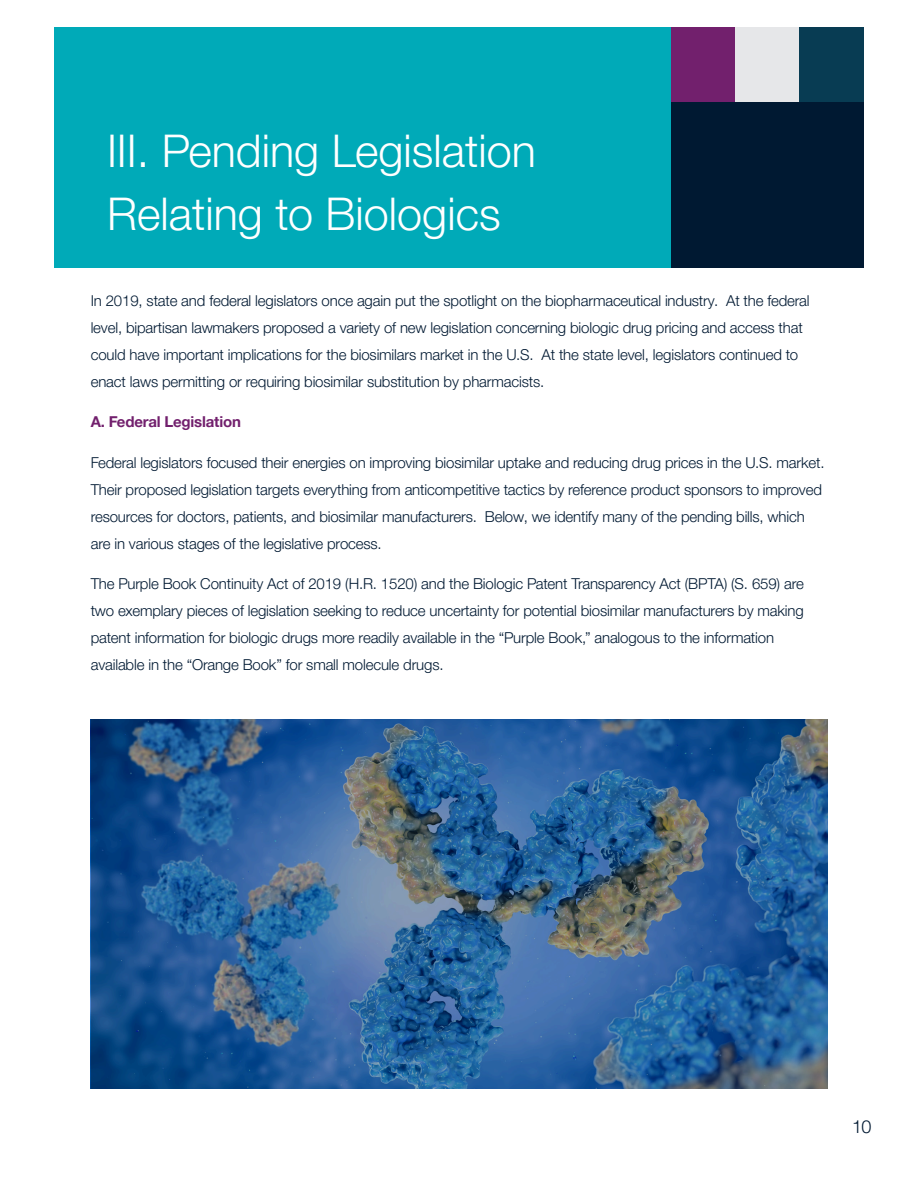
<style>
.page{position:relative;width:918px;height:1188px;background:#fff}
.page>*{position:absolute;margin:0;border:0;box-sizing:border-box;transform-origin:0 0}
.t1{font:300 45px/63px "Helvetica Neue LTW1 G";color:#fff}
.t2{font:300 18px "Helvetica Neue LTW1 G";color:#001932}
.Main_Body_Text_Parag{font:300 15px/27px "Helvetica Neue LTW1 G";letter-spacing:-.01em;color:#001932}
.Main_Body_Text_Parag-2{font:700 15px "Helvetica Neue LTW1 G";letter-spacing:-.01em;color:#72206d}
</style>
<div class="page">
<div style="left:54px;top:27px;width:617px;height:241px;background:#00aab8"></div>
<div style="left:671px;top:27px;width:193px;height:241px;background:#001932"></div>
<div style="left:671px;top:27px;width:65px;height:74px;background:#72206d"></div>
<div style="left:735px;top:27px;width:65px;height:74px;background:#e6e7e9"></div>
<div style="left:799px;top:27px;width:65px;height:74px;background:#083c53"></div>
<img style="left:91px;top:719px;width:736px;height:370px">
<p class="t1" style="left:107px;top:119px;width:431px">III. Pending Legislation<br>Relating to Biologics</p>
<p class="Main_Body_Text_Parag" style="left:91px;top:287px;width:720px">In 2019, state and federal legislators once again put the spotlight on the biopharmaceutical industry. At the federal level, bipartisan lawmakers proposed a variety of new legislation concerning biologic drug pricing and access that could have important implications for the biosimilars market in the U.S. At the state level, legislators continued to enact laws permitting or requiring biosimilar substitution by pharmacists.</p>
<p class="Main_Body_Text_Parag-2" style="left:91px;top:413px;width:152px">A. Federal Legislation</p>
<p class="Main_Body_Text_Parag" style="left:91px;top:449px;width:735px">Federal legislators focused their energies on improving biosimilar uptake and reducing drug prices in the U.S. market.<br>Their proposed legislation targets everything from anticompetitive tactics by reference product sponsors to improved resources for doctors, patients, and biosimilar manufacturers. Below, we identify many of the pending bills, which are in various stages of the legislative process.</p>
<p class="Main_Body_Text_Parag" style="left:91px;top:570px;width:715px">The Purple Book Continuity Act of 2019 (H.R. 1520) and the Biologic Patent Transparency Act (BPTA) (S. 659) are two exemplary pieces of legislation seeking to reduce uncertainty for potential biosimilar manufacturers by making patent information for biologic drugs more readily available in the “Purple Book,” analogous to the information available in the “Orange Book” for small molecule drugs.</p>
<p class="t2" style="left:852px;top:1116px;width:21px">10</p>
</div>
